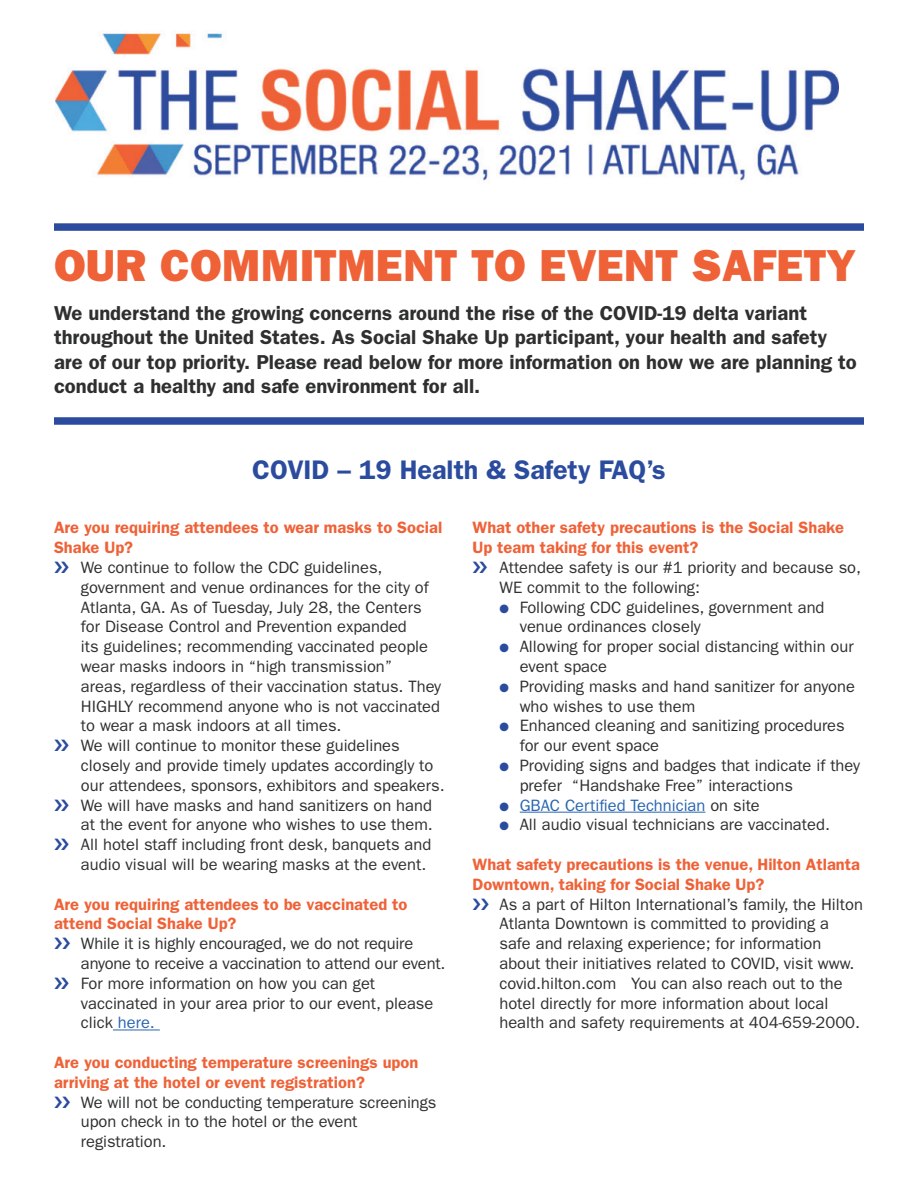
<style>
.page{position:relative;width:918px;height:1188px;background:#fff}
.page>*{position:absolute;margin:0;border:0;box-sizing:border-box;transform-origin:0 0}
.t1{font:45px "ITC Franklin Gothic Std Hvy";letter-spacing:.005em;color:#ef6238}
.t2{font:600 27px "ITC Franklin Gothic Std";color:#2b4c9e}
.t3{font:600 20.25px/24.3px "ITC Franklin Gothic Std";color:#2e2f2f}
.t4{font:16.5px/19.8px "ITC Franklin Gothic Std";color:#2e2f2f}
.t5{font:600 16.5px/19.8px "ITC Franklin Gothic Std";color:#ef6238}
.t6{font:16.5px "ITC Franklin Gothic Std";color:#2865b1}
.s1{color:#2865b1}
.s2{color:#2b4c9e}
.s3{color:#2e2f2f}
</style>
<div class="page">
<img style="left:55px;top:33px;width:784px;height:148px">
<div style="left:54px;top:223px;width:810px;height:8px;background:#2b4c9e"></div>
<hr style="left:113px;top:1030px;width:47px;height:1px;background:#2865b1">
<hr style="left:520px;top:812px;width:185px;height:1px;background:#2865b1">
<div style="left:54px;top:417px;width:810px;height:8px;background:#2b4c9e"></div>
<h1 class="t1" style="left:54px;top:240px;width:804px">OUR COMMITMENT TO EVENT SAFETY</h1>
<p class="t3" style="left:54px;top:301px;width:804px">We understand the growing concerns around the rise of the COVID-19 delta variant throughout the United States. As Social Shake Up participant, your health and safety are of our top priority. Please read below for more information on how we are planning to conduct a healthy and safe environment for all.</p>
<h2 class="t2" style="left:252px;top:454px;width:415px">COVID – 19 Health &amp; Safety FAQ’s</h2>
<p class="t5" style="left:54px;top:518px;width:390px">Are you requiring attendees to wear masks to Social<br>Shake Up?</p>
<p class="t4" style="left:81px;top:558px;width:365px">We continue to follow the CDC guidelines, government and venue ordinances for the city of Atlanta, GA. As of Tuesday, July 28, the Centers for Disease Control and Prevention expanded<br>its guidelines; recommending vaccinated people wear masks indoors in “high transmission”<br>areas, regardless of their vaccination status. They HIGHLY recommend anyone who is not vaccinated to wear a mask indoors at all times.<br>We will continue to monitor these guidelines closely and provide timely updates accordingly to our attendees, sponsors, exhibitors and speakers.<br>We will have masks and hand sanitizers on hand at the event for anyone who wishes to use them.<br>All hotel staff including front desk, banquets and audio visual will be wearing masks at the event.</p>
<p class="t5" style="left:54px;top:894px;width:355px">Are you requiring attendees to be vaccinated to attend Social Shake Up?</p>
<p class="t4" style="left:81px;top:934px;width:366px">While it is highly encouraged, we do not require anyone to receive a vaccination to attend our event.<br>For more information on how you can get vaccinated in your area prior to our event, please click <span class="s1">here.</span></p>
<p class="t5" style="left:54px;top:1052px;width:366px">Are you conducting temperature screenings upon arriving at the hotel or event registration?</p>
<p class="t4" style="left:81px;top:1092px;width:357px">We will not be conducting temperature screenings upon check in to the hotel or the event registration.</p>
<p class="t5" style="left:472px;top:518px;width:373px">What other safety precautions is the Social Shake<br>Up team taking for this event?</p>
<p class="t4" style="left:499px;top:558px;width:363px">Attendee safety is our #1 priority and because so,<br>WE commit to the following:</p>
<p class="t4" style="left:520px;top:597px;width:306px;text-indent:-20px"><span class="s2">●</span> Following CDC guidelines, government and venue ordinances closely</p>
<p class="t4" style="left:520px;top:637px;width:335px;text-indent:-20px"><span class="s2">●</span> Allowing for proper social distancing within our event space</p>
<p class="t4" style="left:520px;top:676px;width:337px;text-indent:-20px"><span class="s2">●</span> Providing masks and hand sanitizer for anyone who wishes to use them</p>
<p class="t4" style="left:520px;top:716px;width:327px;text-indent:-20px"><span class="s2">●</span> Enhanced cleaning and sanitizing procedures for our event space</p>
<p class="t4" style="left:520px;top:756px;width:342px;text-indent:-20px"><span class="s2">●</span> Providing signs and badges that indicate if they prefer “Handshake Free” interactions</p>
<p class="t6" style="left:500px;top:795px;width:262px"><span class="s2">●</span> GBAC Certified Technician <span class="s3">on site</span></p>
<p class="t4" style="left:500px;top:815px;width:332px"><span class="s2">●</span> All audio visual technicians are vaccinated.</p>
<p class="t5" style="left:472px;top:854px;width:389px">What safety precautions is the venue, Hilton Atlanta<br>Downtown, taking for Social Shake Up?</p>
<p class="t4" style="left:499px;top:894px;width:365px">As a part of Hilton International’s family, the Hilton Atlanta Downtown is committed to providing a safe and relaxing experience; for information about their initiatives related to COVID, visit www. covid.hilton.com You can also reach out to the hotel directly for more information about local health and safety requirements at 404-659-2000.</p>
</div>
